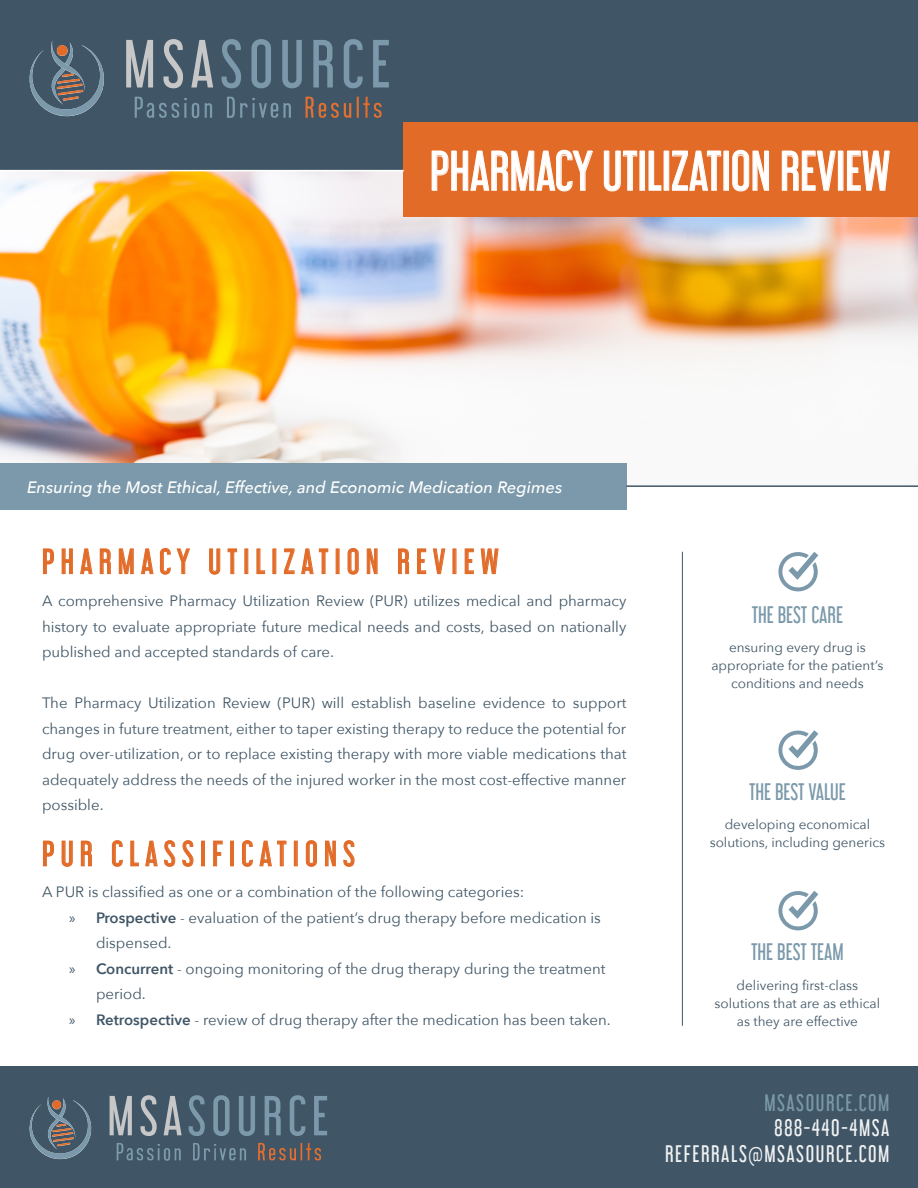
<style>
.page{position:relative;width:918px;height:1188px;background:#fff}
.page>*{position:absolute;margin:0;border:0;box-sizing:border-box;transform-origin:0 0}
.t1{font:49.5px "Libel Suit Rg";color:#fff}
.t2{font:31.5px "Libel Suit Rg";letter-spacing:.2em;color:#e26b28}
.t3{font:21px "Libel Suit Rg";letter-spacing:.075em;color:#f0f1f2}
.t4{font:21px "Libel Suit Rg";color:#7b99aa}
.t5{font:21px "Libel Suit Rg";letter-spacing:.075em;color:#7b99aa}
.t6{font:italic 500 16.5px "Avenir Next";color:#fff}
.t7{font:15px/25.5px "Avenir Next";color:#405666;text-align:justify}
.t8{font:13.5px/18px "Avenir Next";color:#405666;text-align:center}
.s1{font-family:"Myriad Pro"}
.s2{font-weight:600}
</style>
<div class="page">
<svg style="left:778px;top:730px;width:40px;height:40px"></svg>
<div style="left:0;top:1066px;width:918px;height:122px;background:#405666"></div>
<img style="left:0;top:171px;width:918px;height:314px">
<div style="left:0;top:0;width:918px;height:171px;background:#405666"></div>
<div style="left:404px;top:122px;width:514px;height:95px;background:#e26b28"></div>
<div style="left:0;top:463px;width:626px;height:46px;background:#7b99aa"></div>
<svg style="left:432px;top:150px;width:161px;height:42px"></svg>
<svg style="left:604px;top:151px;width:33px;height:41px"></svg>
<div style="left:640px;top:151px;width:5px;height:40px;border:1px solid #fff"></div>
<svg style="left:648px;top:151px;width:14px;height:40px"></svg>
<div style="left:664px;top:151px;width:5px;height:40px;border:1px solid #fff"></div>
<svg style="left:672px;top:151px;width:49px;height:40px"></svg>
<div style="left:724px;top:151px;width:5px;height:40px;border:1px solid #fff"></div>
<svg style="left:732px;top:150px;width:37px;height:42px"></svg>
<svg style="left:782px;top:151px;width:54px;height:40px"></svg>
<div style="left:838px;top:151px;width:5px;height:40px;border:1px solid #fff"></div>
<svg style="left:847px;top:151px;width:43px;height:40px"></svg>
<svg style="left:43px;top:549px;width:11px;height:25px"></svg>
<svg style="left:62px;top:549px;width:11px;height:25px"></svg>
<svg style="left:80px;top:549px;width:12px;height:25px"></svg>
<svg style="left:100px;top:549px;width:11px;height:25px"></svg>
<svg style="left:119px;top:549px;width:15px;height:25px"></svg>
<svg style="left:141px;top:549px;width:12px;height:25px"></svg>
<svg style="left:160px;top:548px;width:11px;height:26px"></svg>
<svg style="left:177px;top:548px;width:13px;height:26px"></svg>
<svg style="left:209px;top:549px;width:11px;height:25px"></svg>
<svg style="left:228px;top:549px;width:9px;height:25px"></svg>
<svg style="left:257px;top:549px;width:8px;height:25px"></svg>
<svg style="left:284px;top:549px;width:10px;height:25px"></svg>
<svg style="left:301px;top:549px;width:27px;height:25px"></svg>
<svg style="left:348px;top:548px;width:11px;height:26px"></svg>
<svg style="left:367px;top:549px;width:11px;height:25px"></svg>
<svg style="left:398px;top:549px;width:11px;height:25px"></svg>
<svg style="left:417px;top:549px;width:9px;height:25px"></svg>
<svg style="left:433px;top:549px;width:12px;height:25px"></svg>
<svg style="left:465px;top:549px;width:9px;height:25px"></svg>
<svg style="left:481px;top:549px;width:17px;height:25px"></svg>
<hr style="left:0;top:170px;width:404px;height:1px;background:#fff">
<hr style="left:626px;top:485px;width:292px;height:2px;background:#405666">
<svg style="left:778px;top:552px;width:40px;height:39px"></svg>
<svg style="left:778px;top:891px;width:40px;height:39px"></svg>
<hr style="left:682px;top:552px;width:1px;height:474px;background:#405666">
<svg style="left:30px;top:41px;width:74px;height:76px"></svg>
<svg style="left:126px;top:40px;width:27px;height:47px"></svg>
<svg style="left:163px;top:39px;width:20px;height:49px"></svg>
<svg style="left:191px;top:40px;width:22px;height:47px"></svg>
<svg style="left:222px;top:39px;width:19px;height:49px"></svg>
<svg style="left:251px;top:39px;width:20px;height:49px"></svg>
<svg style="left:282px;top:40px;width:20px;height:48px"></svg>
<svg style="left:313px;top:40px;width:20px;height:47px"></svg>
<svg style="left:344px;top:39px;width:19px;height:49px"></svg>
<svg style="left:373px;top:40px;width:16px;height:47px"></svg>
<svg style="left:205px;top:103px;width:7px;height:15px"></svg>
<svg style="left:306px;top:97px;width:45px;height:21px"></svg>
<svg style="left:357px;top:97px;width:25px;height:21px"></svg>
<svg style="left:227px;top:97px;width:64px;height:21px"></svg>
<svg style="left:135px;top:97px;width:64px;height:21px"></svg>
<svg style="left:30px;top:1097px;width:62px;height:63px"></svg>
<svg style="left:110px;top:1096px;width:22px;height:39px"></svg>
<svg style="left:140px;top:1095px;width:17px;height:41px"></svg>
<svg style="left:164px;top:1096px;width:18px;height:39px"></svg>
<svg style="left:189px;top:1095px;width:16px;height:41px"></svg>
<svg style="left:213px;top:1095px;width:17px;height:41px"></svg>
<svg style="left:239px;top:1096px;width:16px;height:40px"></svg>
<svg style="left:265px;top:1096px;width:16px;height:39px"></svg>
<svg style="left:290px;top:1095px;width:15px;height:41px"></svg>
<svg style="left:314px;top:1096px;width:13px;height:39px"></svg>
<svg style="left:258px;top:1143px;width:63px;height:18px"></svg>
<svg style="left:193px;top:1143px;width:53px;height:18px"></svg>
<svg style="left:117px;top:1143px;width:64px;height:18px"></svg>
<svg style="left:43px;top:841px;width:11px;height:25px"></svg>
<svg style="left:62px;top:841px;width:11px;height:26px"></svg>
<svg style="left:81px;top:841px;width:11px;height:25px"></svg>
<svg style="left:112px;top:840px;width:11px;height:27px"></svg>
<svg style="left:130px;top:841px;width:9px;height:25px"></svg>
<svg style="left:145px;top:841px;width:13px;height:25px"></svg>
<svg style="left:164px;top:840px;width:11px;height:27px"></svg>
<svg style="left:182px;top:840px;width:11px;height:27px"></svg>
<div style="left:201px;top:841px;width:4px;height:25px;border:1px solid #e26b28"></div>
<svg style="left:213px;top:841px;width:10px;height:25px"></svg>
<div style="left:230px;top:841px;width:4px;height:25px;border:1px solid #e26b28"></div>
<svg style="left:242px;top:840px;width:11px;height:27px"></svg>
<svg style="left:260px;top:841px;width:26px;height:25px"></svg>
<div style="left:294px;top:841px;width:3px;height:25px;border:1px solid #e26b28"></div>
<svg style="left:306px;top:840px;width:11px;height:27px"></svg>
<svg style="left:325px;top:841px;width:11px;height:25px"></svg>
<svg style="left:344px;top:840px;width:10px;height:27px"></svg>
<p class="t1" style="left:430px;top:131px;width:462px">PHARMACY UTILIZATION REVIEW</p>
<p class="t6" style="left:27px;top:473px;width:537px">Ensuring the Most Ethical, Effective, and Economic Medication Regimes</p>
<p class="t2" style="left:42px;top:536px;width:458px">PHARMACY UTILIZATION REVIEW</p>
<p class="t7" style="left:42px;top:587px;width:586px">A comprehensive Pharmacy Utilization Review (PUR) utilizes medical and pharmacy history to evaluate appropriate future medical needs and costs, based on nationally published and accepted standards of care.</p>
<p class="t7" style="left:42px;top:689px;width:586px">The Pharmacy Utilization Review (PUR) will establish baseline evidence to support changes in future treatment, either to taper existing therapy to reduce the potential for drug over-utilization, or to replace existing therapy with more viable medications that adequately address the needs of the injured worker in the most cost-effective manner possible.</p>
<p class="t2" style="left:42px;top:828px;width:314px">PUR CLASSIFICATIONS</p>
<p class="t7" style="left:42px;top:879px;width:484px">A PUR is classified as one or a combination of the following categories:</p>
<p class="t7" style="left:96px;top:904px;width:506px;text-indent:-27px"><span class="s1">»</span> <span class="s2">Prospective</span> - evaluation of the patient’s drug therapy before medication is dispensed.</p>
<p class="t7" style="left:96px;top:955px;width:511px;text-indent:-27px"><span class="s1">»</span> <span class="s2">Concurrent</span> - ongoing monitoring of the drug therapy during the treatment period.</p>
<p class="t7" style="left:69px;top:1006px;width:543px"><span class="s1">»</span> <span class="s2">Retrospective</span> - review of drug therapy after the medication has been taken.</p>
<p class="t4" style="left:752px;top:598px;width:93px">THE BEST CARE</p>
<p class="t8" style="left:729px;top:638px;width:138px">ensuring every drug is</p>
<p class="t8" style="left:711px;top:656px;width:174px">appropriate for the patient’s conditions and needs</p>
<p class="t4" style="left:749px;top:775px;width:98px">THE BEST VALUE</p>
<p class="t8" style="left:725px;top:815px;width:147px">developing economical</p>
<p class="t8" style="left:710px;top:833px;width:177px">solutions, including generics</p>
<p class="t4" style="left:751px;top:935px;width:94px">THE BEST TEAM</p>
<p class="t8" style="left:737px;top:976px;width:123px">delivering first-class</p>
<p class="t8" style="left:715px;top:994px;width:167px">solutions that are as ethical</p>
<p class="t8" style="left:737px;top:1012px;width:123px">as they are effective</p>
<p class="t5" style="left:764px;top:1085px;width:127px">MSASOURCE.COM</p>
<p class="t3" style="left:775px;top:1111px;width:116px">888-440-4MSA</p>
<p class="t3" style="left:665px;top:1136px;width:226px">REFERRALS@MSASOURCE.COM</p>
</div>
